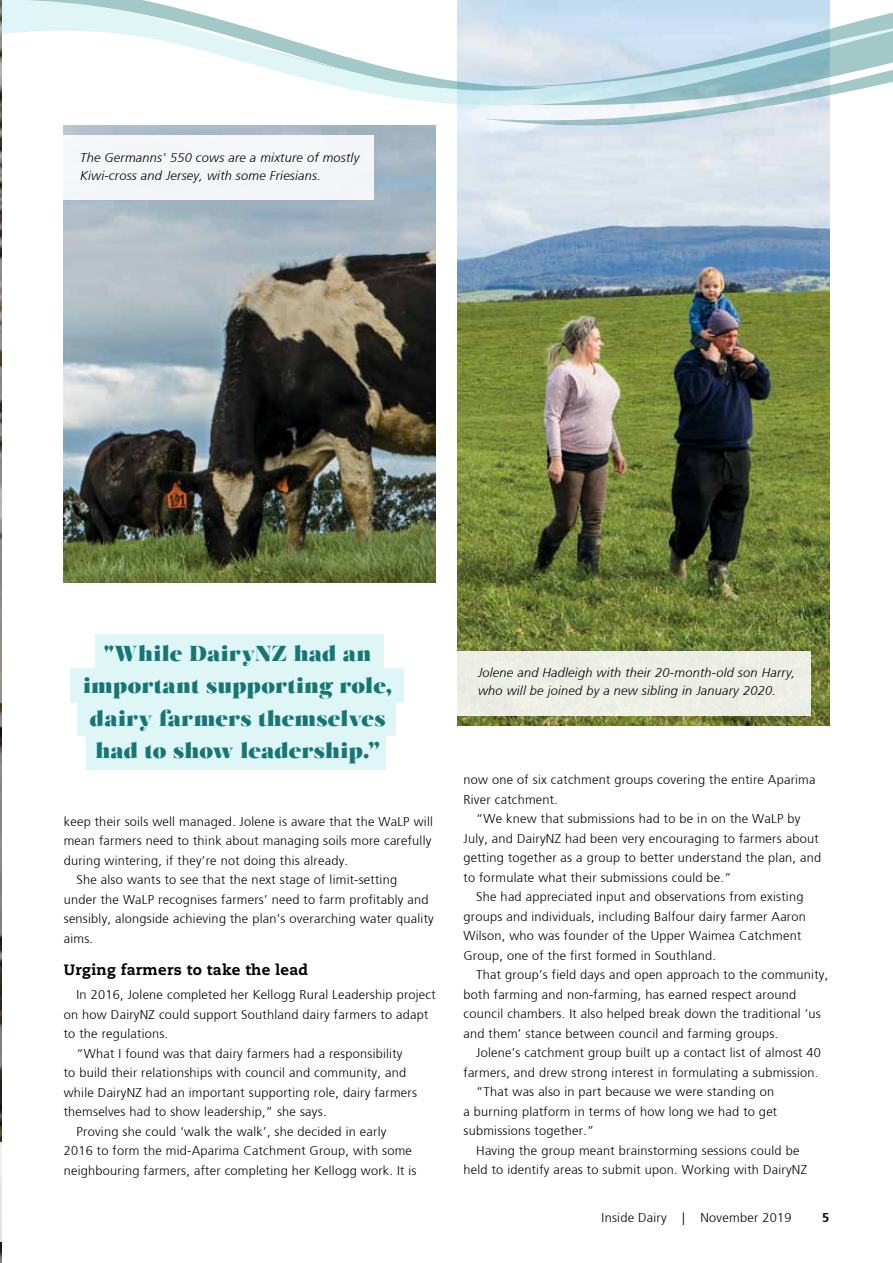
<style>
.page{position:relative;width:893px;height:1263px;background:#fff}
.page>*{position:absolute;margin:0;border:0;box-sizing:border-box;transform-origin:0 0}
.t1{font:21.75px/32.5px "Salome";letter-spacing:.005em;color:#177575;text-align:center}
.t2{font:800 15px "Caecilia LT Std";letter-spacing:.02em;color:#000}
.t3{font:300 12.75px/19.5px "Frutiger";letter-spacing:.02em;color:#000}
.t4{font:italic 300 12.75px/18px "Frutiger";letter-spacing:.02em;color:#000}
.t5{font:700 12.75px "Frutiger";color:#000}
</style>
<div class="page">
<img style="left:64px;top:125px;width:372px;height:458px">
<div style="left:77px;top:701px;width:319px;height:35px;background:#def6f6"></div>
<div style="left:95px;top:635px;width:289px;height:34px;background:#def6f6"></div>
<div style="left:70px;top:668px;width:334px;height:35px;background:#def6f6"></div>
<div style="left:86px;top:735px;width:299px;height:35px;background:#def6f6"></div>
<img style="left:457px;top:110px;width:372px;height:615px">
<svg style="left:1px;top:0;width:892px;height:110px"></svg>
<svg style="left:1px;top:0;width:547px;height:91px"></svg>
<svg style="left:484px;top:39px;width:409px;height:89px"></svg>
<div style="left:55px;top:135px;width:319px;height:65px;background:#f3f6f7"></div>
<div style="left:446px;top:651px;width:365px;height:64px;background:#edeee6"></div>
<img style="left:0;top:0;width:1px;height:1263px">
<div style="left:0;top:1142px;width:16px;height:100px;background:#fff"></div>
<p class="t4" style="left:80px;top:148px;width:281px">The Germanns' 550 cows are a mixture of mostly<br>Kiwi-cross and Jersey, with some Friesians.</p>
<h1 class="t1" style="left:83px;top:636px;width:311px">"While DairyNZ had an important supporting role, dairy farmers themselves had to show leadership.”</h1>
<p class="t3" style="left:64px;top:812px;width:371px">keep their soils well managed. Jolene is aware that the WaLP will</p>
<p class="t3" style="left:64px;top:831px;width:369px">mean farmers need to think about managing soils more carefully</p>
<p class="t3" style="left:64px;top:851px;width:286px">during wintering, if they’re not doing this already.</p>
<p class="t3" style="left:77px;top:870px;width:322px">She also wants to see that the next stage of limit-setting</p>
<p class="t3" style="left:64px;top:890px;width:366px">under the WaLP recognises farmers’ need to farm profitably and</p>
<p class="t3" style="left:64px;top:909px;width:372px">sensibly, alongside achieving the plan’s overarching water quality</p>
<p class="t3" style="left:64px;top:929px;width:31px">aims.</p>
<p class="t2" style="left:64px;top:961px;width:246px">Urging farmers to take the lead</p>
<p class="t3" style="left:77px;top:985px;width:361px">In 2016, Jolene completed her Kellogg Rural Leadership project</p>
<p class="t3" style="left:64px;top:1005px;width:366px">on how DairyNZ could support Southland dairy farmers to adapt</p>
<p class="t3" style="left:64px;top:1024px;width:106px">to the regulations.</p>
<p class="t3" style="left:77px;top:1044px;width:327px">“What I found was that dairy farmers had a responsibility</p>
<p class="t3" style="left:64px;top:1063px;width:344px">to build their relationships with council and community, and</p>
<p class="t3" style="left:64px;top:1083px;width:355px">while DairyNZ had an important supporting role, dairy farmers</p>
<p class="t3" style="left:64px;top:1102px;width:264px">themselves had to show leadership,” she says.</p>
<p class="t3" style="left:77px;top:1122px;width:311px">Proving she could ‘walk the walk’, she decided in early</p>
<p class="t3" style="left:64px;top:1141px;width:350px">2016 to form the mid-Aparima Catchment Group, with some</p>
<p class="t3" style="left:64px;top:1161px;width:354px">neighbouring farmers, after completing her Kellogg work. It is</p>
<p class="t4" style="left:478px;top:664px;width:319px">Jolene and Hadleigh with their 20-month-old son Harry, who will be joined by a new sibling in January 2020.</p>
<p class="t3" style="left:463px;top:770px;width:354px">now one of six catchment groups covering the entire Aparima<br>River catchment.</p>
<p class="t3" style="left:463px;top:809px;width:359px;text-indent:13px">“We knew that submissions had to be in on the WaLP by July, and DairyNZ had been very encouraging to farmers about getting together as a group to better understand the plan, and to formulate what their submissions could be.”</p>
<p class="t3" style="left:463px;top:887px;width:344px;text-indent:13px">She had appreciated input and observations from existing groups and individuals, including Balfour dairy farmer Aaron Wilson, who was founder of the Upper Waimea Catchment Group, one of the first formed in Southland.</p>
<p class="t3" style="left:463px;top:965px;width:366px;text-indent:13px">That group’s field days and open approach to the community, both farming and non-farming, has earned respect around council chambers. It also helped break down the traditional ‘us and them’ stance between council and farming groups.</p>
<p class="t3" style="left:476px;top:1043px;width:346px">Jolene’s catchment group built up a contact list of almost 40</p>
<p class="t3" style="left:463px;top:1063px;width:356px">farmers, and drew strong interest in formulating a submission.</p>
<p class="t3" style="left:476px;top:1082px;width:300px">“That was also in part because we were standing on</p>
<p class="t3" style="left:463px;top:1102px;width:315px">a burning platform in terms of how long we had to get</p>
<p class="t3" style="left:463px;top:1121px;width:132px">submissions together.”</p>
<p class="t3" style="left:476px;top:1141px;width:325px">Having the group meant brainstorming sessions could be</p>
<p class="t3" style="left:463px;top:1160px;width:345px">held to identify areas to submit upon. Working with DairyNZ</p>
<p class="t3" style="left:602px;top:1208px;width:191px">Inside Dairy | November 2019</p>
<p class="t5" style="left:822px;top:1210px;width:9px">5</p>
</div>
